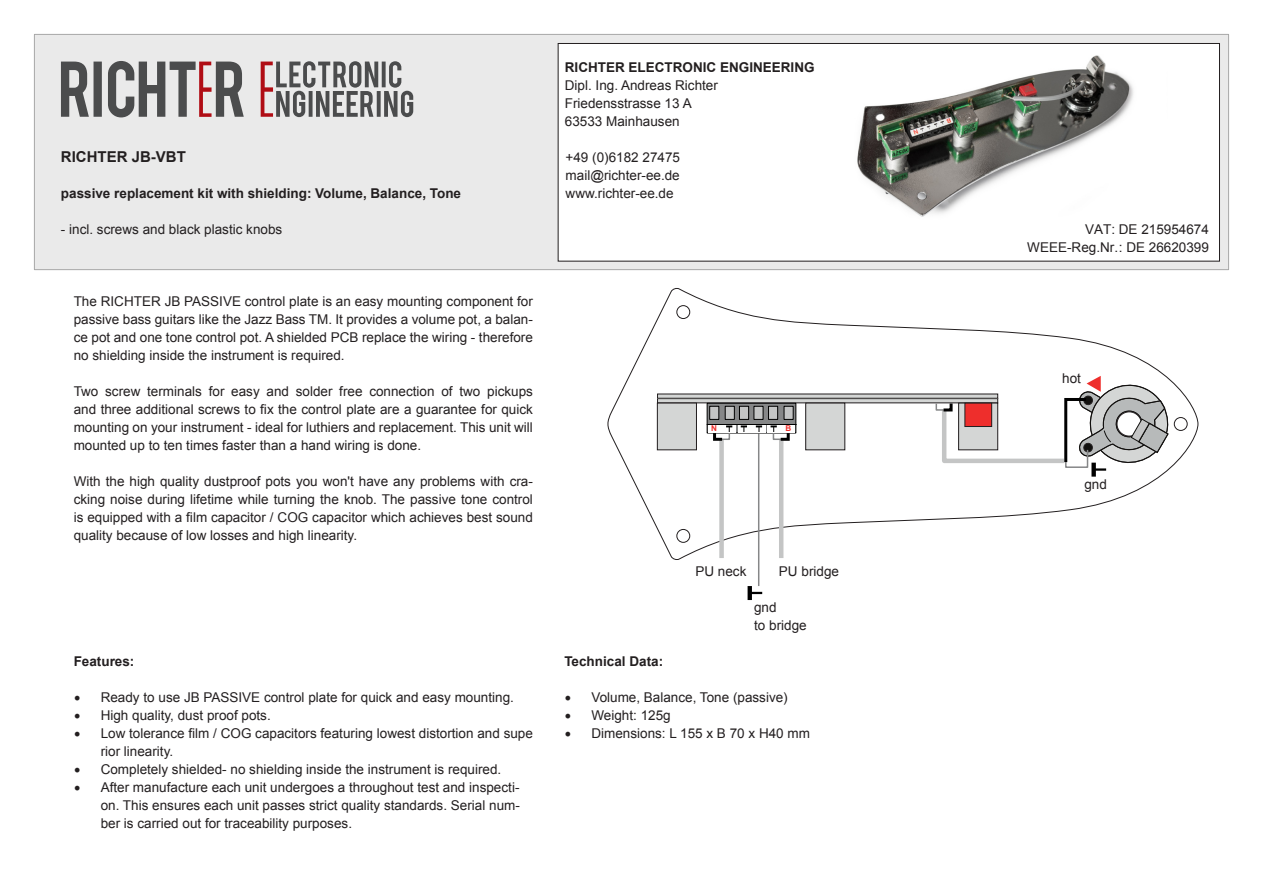
<style>
.page{position:relative;width:1263px;height:893px;background:#fff}
.page>*{position:absolute;margin:0;border:0;box-sizing:border-box;transform-origin:0 0}
.t1{font:700 15px "Arial";color:#231f20}
.t2{font:13.5px/18px "Arial";color:#231f20;text-align:justify}
.t3{font:700 13.5px "Arial";color:#231f20}
.t4{font:700 8.1px "Arial";color:#ee2e2c}
.s1{font-family:"Minion Pro";font-size:18px}
</style>
<div class="page">
<svg style="left:607px;top:288px;width:592px;height:272px"></svg>
<hr style="left:758px;top:434px;width:1px;height:152px;background:#868788">
<div style="left:34px;top:34px;width:1195px;height:236px;background:#eaeaea"></div>
<svg style="left:261px;top:61px;width:152px;height:56px"></svg>
<svg style="left:61px;top:61px;width:183px;height:56px"></svg>
<div style="left:558px;top:43px;width:661px;height:218px;background:#fff"></div>
<div style="left:558px;top:43px;width:662px;height:218px;border:1px solid #231f20"></div>
<div style="left:719px;top:439px;width:5px;height:119px;background:#c4c5c5"></div>
<hr style="left:779px;top:439px;width:4px;height:119px;background:#c4c5c5">
<hr style="left:657px;top:399px;width:341px;height:4px;background:#d4d6d5">
<div style="left:657px;top:398px;width:341px;height:5px;border:1px solid #231f20"></div>
<hr style="left:657px;top:394px;width:341px;height:4px;background:#d4d6d5">
<div style="left:657px;top:394px;width:341px;height:5px;border:1px solid #231f20"></div>
<div style="left:657px;top:403px;width:39px;height:47px;background:#d4d6d5"></div>
<div style="left:657px;top:403px;width:40px;height:47px;border:1px solid #231f20"></div>
<div style="left:806px;top:403px;width:39px;height:47px;background:#d4d6d5"></div>
<div style="left:805px;top:403px;width:40px;height:47px;border:1px solid #231f20"></div>
<svg style="left:707px;top:403px;width:89px;height:39px"></svg>
<svg style="left:935px;top:376px;width:239px;height:101px"></svg>
<svg style="left:747px;top:586px;width:15px;height:14px"></svg>
<img style="left:857px;top:55px;width:277px;height:162px">
<p class="t1" style="left:61px;top:147px;width:126px">RICHTER JB-VBT</p>
<p class="t3" style="left:61px;top:184px;width:402px">passive replacement kit with shielding: Volume, Balance, Tone</p>
<p class="t2" style="left:61px;top:220px;width:223px">- incl. screws and black plastic knobs</p>
<p class="t2" style="left:74px;top:292px;width:461px">The RICHTER JB PASSIVE control plate is an easy mounting component for passive bass guitars like the Jazz Bass TM. It provides a volume pot, a balan&shy;ce pot and one tone control pot. A shielded PCB replace the wiring - therefore no shielding inside the instrument is required.</p>
<p class="t2" style="left:74px;top:382px;width:461px">Two screw terminals for easy and solder free connection of two pickups and three additional screws to fix the control plate are a guarantee for quick mounting on your instrument - ideal for luthiers and replacement. This unit will mounted up to ten times faster than a hand wiring is done.</p>
<p class="t2" style="left:74px;top:472px;width:461px">With the high quality dustproof pots you won't have any problems with cra&shy;cking noise during lifetime while turning the knob. The passive tone control is equipped with a film capacitor / COG capacitor which achieves best sound quality because of low losses and high linearity.</p>
<p class="t3" style="left:74px;top:652px;width:62px">Features:</p>
<p class="t2" style="left:74px;top:688px;width:442px"><span class="s1">•</span> Ready to use JB PASSIVE control plate for quick and easy mounting.</p>
<p class="t2" style="left:74px;top:706px;width:199px"><span class="s1">•</span> High quality, dust proof pots.</p>
<p class="t2" style="left:101px;top:724px;width:434px;text-indent:-27px"><span class="s1">•</span> Low tolerance film / COG capacitors featuring lowest distortion and supe rior linearity.</p>
<p class="t2" style="left:74px;top:760px;width:429px"><span class="s1">•</span> Completely shielded- no shielding inside the instrument is required.</p>
<p class="t2" style="left:101px;top:778px;width:421px;text-indent:-27px"><span class="s1">•</span> After manufacture each unit undergoes a throughout test and inspecti&shy;on. This ensures each unit passes strict quality standards. Serial num&shy;ber is carried out for traceability purposes.</p>
<p class="t3" style="left:565px;top:58px;width:251px">RICHTER ELECTRONIC ENGINEERING</p>
<p class="t2" style="left:565px;top:76px;width:155px;text-align:left">Dipl. Ing. Andreas Richter<br>Friedensstrasse 13 A<br>63533 Mainhausen</p>
<p class="t2" style="left:566px;top:148px;width:116px">+49 (0)6182 27475 mail@richter-ee.de www.richter-ee.de</p>
<p class="t4" style="left:711px;top:423px;width:7px">N</p>
<p class="t4" style="left:785px;top:423px;width:7px">B</p>
<p class="t2" style="left:695px;top:562px;width:53px">PU neck</p>
<p class="t2" style="left:779px;top:562px;width:62px">PU bridge</p>
<p class="t2" style="left:754px;top:598px;width:24px">gnd</p>
<p class="t2" style="left:754px;top:616px;width:54px">to bridge</p>
<p class="t3" style="left:564px;top:652px;width:100px">Technical Data:</p>
<p class="t2" style="left:564px;top:688px;width:225px"><span class="s1">•</span> Volume, Balance, Tone (passive)</p>
<p class="t2" style="left:564px;top:706px;width:108px"><span class="s1">•</span> Weight: 125g</p>
<p class="t2" style="left:564px;top:724px;width:247px"><span class="s1">•</span> Dimensions: L 155 x B 70 x H40 mm</p>
<p class="t2" style="left:1027px;top:220px;width:183px;text-align:right">VAT: DE 215954674<br>WEEE-Reg.Nr.: DE 26620399</p>
<p class="t2" style="left:1062px;top:369px;width:20px">hot</p>
<p class="t2" style="left:1084px;top:475px;width:24px">gnd</p>
</div>
